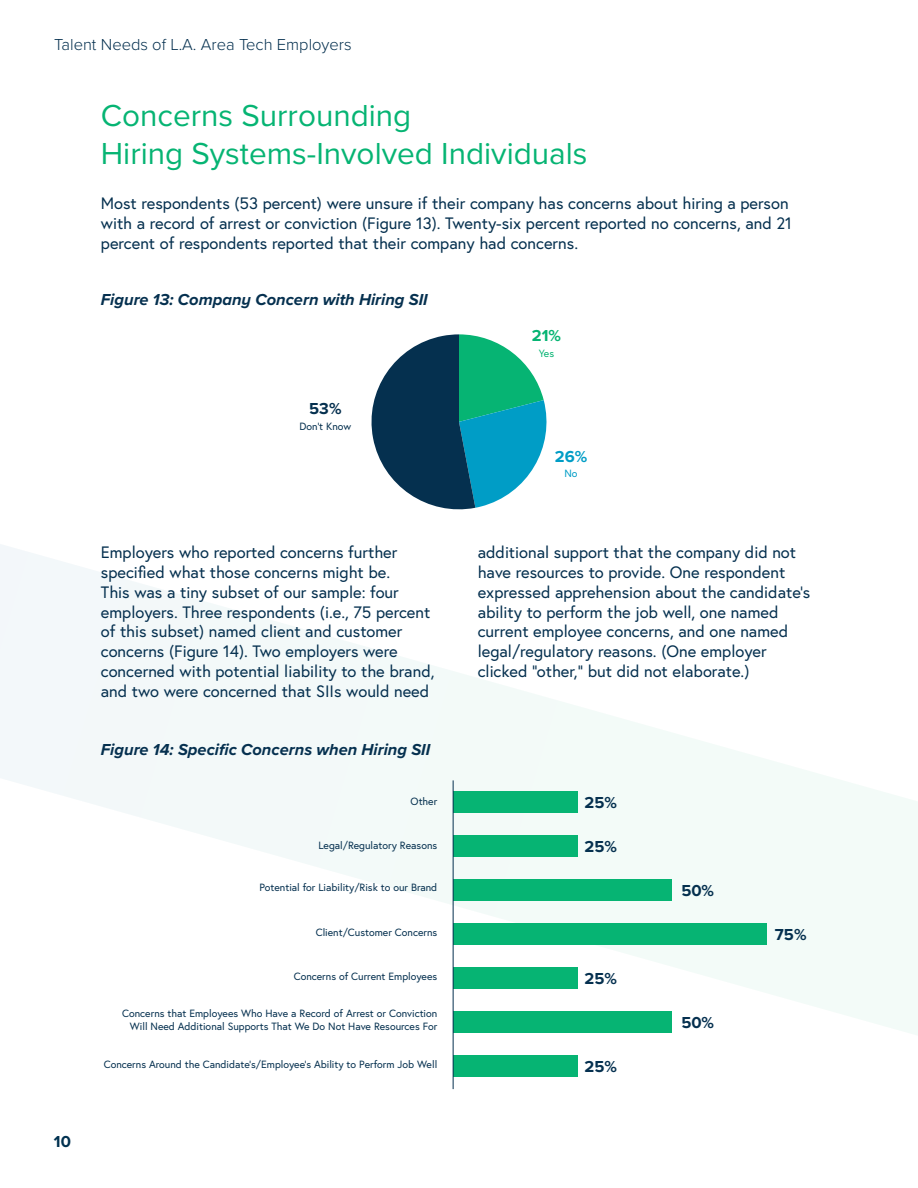
<style>
.page{position:relative;width:918px;height:1188px;background:#fff}
.page>*{position:absolute;margin:0;border:0;box-sizing:border-box;transform-origin:0 0}
.t1{font:31.5px "Proxima Nova";color:#06b473}
.t2{font:16.5px/19.8px "Europa";color:#05304f}
.t3{font:italic 700 16.5px "Proxima Nova";color:#05304f}
.t4{font:300 16.5px "Proxima Nova";color:#05304f}
.t5{font:700 16.5px "Proxima Nova";color:#05304f}
.t6{font:700 16.5px "Proxima Nova";color:#009dc6}
.t7{font:700 16.5px "Proxima Nova";color:#06b473}
.t8{font:700 16.5px "Proxima Nova";color:#003150}
.t9{font:10.5px "Europa";color:#05304f}
.t10{font:10.5px "Europa";color:#06b473}
.t11{font:10.5px "Europa";color:#009dc6}
</style>
<div class="page">
<svg style="left:0;top:544px;width:918px;height:492px"></svg>
<svg style="left:371px;top:334px;width:176px;height:176px"></svg>
<div style="left:453px;top:791px;width:124px;height:22px;background:#06b473"></div>
<div style="left:453px;top:835px;width:124px;height:22px;background:#06b473"></div>
<div style="left:453px;top:879px;width:219px;height:22px;background:#06b473"></div>
<div style="left:453px;top:923px;width:313px;height:22px;background:#06b473"></div>
<div style="left:453px;top:967px;width:124px;height:22px;background:#06b473"></div>
<div style="left:453px;top:1011px;width:219px;height:22px;background:#06b473"></div>
<div style="left:453px;top:1055px;width:124px;height:22px;background:#06b473"></div>
<hr style="left:453px;top:780px;width:1px;height:309px;background:#05304f">
<p class="t4" style="left:54px;top:32px;width:299px">Talent Needs of L.A. Area Tech Employers</p>
<p class="t1" style="left:101px;top:92px;width:312px">Concerns Surrounding</p>
<p class="t1" style="left:101px;top:130px;width:488px">Hiring Systems-Involved Individuals</p>
<p class="t2" style="left:101px;top:193px;width:693px">Most respondents (53 percent) were unsure if their company has concerns about hiring a person with a record of arrest or conviction (Figure 13). Twenty-six percent reported no concerns, and 21 percent of respondents reported that their company had concerns.</p>
<p class="t3" style="left:101px;top:287px;width:328px">Figure 13: Company Concern with Hiring SII</p>
<p class="t5" style="left:309px;top:397px;width:34px">53%</p>
<p class="t9" style="left:300px;top:419px;width:53px">Don’t Know</p>
<p class="t7" style="left:532px;top:324px;width:31px">21%</p>
<p class="t10" style="left:539px;top:346px;width:17px">Yes</p>
<p class="t6" style="left:555px;top:444px;width:34px">26%</p>
<p class="t11" style="left:564px;top:467px;width:15px">No</p>
<p class="t2" style="left:101px;top:542px;width:335px">Employers who reported concerns further specified what those concerns might be.<br>This was a tiny subset of our sample: four employers. Three respondents (i.e., 75 percent of this subset) named client and customer concerns (Figure 14). Two employers were concerned with potential liability to the brand, and two were concerned that SIIs would need</p>
<p class="t2" style="left:478px;top:542px;width:334px">additional support that the company did not have resources to provide. One respondent expressed apprehension about the candidate’s ability to perform the job well, one named current employee concerns, and one named legal/regulatory reasons. (One employer clicked “other,” but did not elaborate.)</p>
<p class="t8" style="left:54px;top:1129px;width:19px">10</p>
<p class="t3" style="left:101px;top:737px;width:331px">Figure 14: Specific Concerns when Hiring SII</p>
<p class="t9" style="left:411px;top:794px;width:28px">Other</p>
<p class="t9" style="left:318px;top:838px;width:120px">Legal/Regulatory Reasons</p>
<p class="t9" style="left:259px;top:881px;width:179px">Potential for Liability/Risk to our Brand</p>
<p class="t9" style="left:316px;top:926px;width:123px">Client/Customer Concerns</p>
<p class="t9" style="left:294px;top:970px;width:145px">Concerns of Current Employees</p>
<p class="t9" style="left:122px;top:1007px;width:317px">Concerns that Employees Who Have a Record of Arrest or Conviction</p>
<p class="t9" style="left:130px;top:1019px;width:309px">Will Need Additional Supports That We Do Not Have Resources For</p>
<p class="t9" style="left:104px;top:1057px;width:335px">Concerns Around the Candidate’s/Employee’s Ability to Perform Job Well</p>
<p class="t5" style="left:584px;top:791px;width:34px">25%</p>
<p class="t5" style="left:584px;top:835px;width:34px">25%</p>
<p class="t5" style="left:584px;top:966px;width:34px">25%</p>
<p class="t5" style="left:584px;top:1054px;width:34px">25%</p>
<p class="t5" style="left:681px;top:878px;width:34px">50%</p>
<p class="t5" style="left:681px;top:1010px;width:34px">50%</p>
<p class="t5" style="left:775px;top:922px;width:33px">75%</p>
</div>
